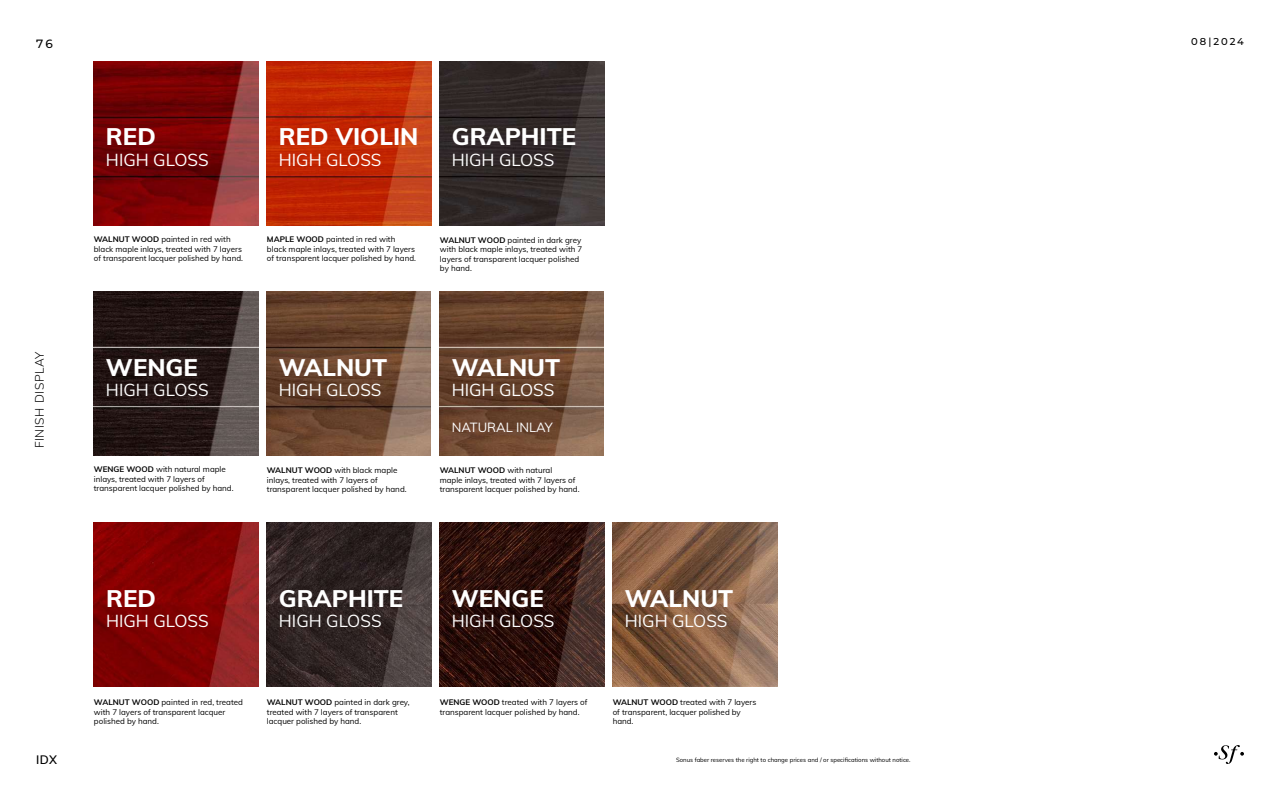
<style>
.page{position:relative;width:1280px;height:800px;background:#fff}
.page>*{position:absolute;margin:0;border:0;box-sizing:border-box;transform-origin:0 0}
.t1{font:800 24px "Muli";color:#fff}
.t2{font:17px "Muli";color:#fff}
.t3{font:13px "Muli";color:#fff}
.t4{font:300 12px "Muli";letter-spacing:.05em;color:#000}
.t5{font:600 12px "Muli";color:#000}
.t6{font:500 12px "Montserrat";color:#000}
.t7{font:500 10px "Montserrat";letter-spacing:.195em;color:#000}
.t8{font:8px/9.6px "Muli";color:#000}
.t9{font:6px "Muli";color:#000}
.s1{font-weight:700}
</style>
<div class="page">
<svg style="left:1214px;top:745px;width:30px;height:19px"></svg>
<img style="left:94px;top:61px;width:164px;height:164px">
<img style="left:267px;top:61px;width:164px;height:164px">
<img style="left:440px;top:61px;width:164px;height:164px">
<img style="left:439px;top:291px;width:165px;height:165px">
<img style="left:94px;top:291px;width:164px;height:165px">
<img style="left:267px;top:291px;width:164px;height:165px">
<img style="left:94px;top:522px;width:164px;height:165px">
<img style="left:267px;top:522px;width:164px;height:165px">
<img style="left:440px;top:522px;width:164px;height:165px">
<img style="left:613px;top:522px;width:164px;height:165px">
<h3 class="t6" style="left:36px;top:35px;width:18px">76</h3>
<h3 class="t4" style="left:31px;top:448px;width:99px;rotate:-90deg">FINISH DISPLAY</h3>
<h1 class="t1" style="left:106px;top:119px;width:51px">RED</h1>
<h2 class="t2" style="left:106px;top:147px;width:104px">HIGH GLOSS</h2>
<h1 class="t1" style="left:279px;top:119px;width:141px">RED VIOLIN</h1>
<h2 class="t2" style="left:279px;top:147px;width:104px">HIGH GLOSS</h2>
<h1 class="t1" style="left:452px;top:119px;width:126px">GRAPHITE</h1>
<h2 class="t2" style="left:452px;top:147px;width:104px">HIGH GLOSS</h2>
<p class="t8" style="left:94px;top:234px;width:151px"><span class="s1">WALNUT WOOD</span> painted in red with black maple inlays, treated with 7 layers of transparent lacquer polished by hand.</p>
<p class="t8" style="left:267px;top:234px;width:151px"><span class="s1">MAPLE WOOD</span> painted in red with black maple inlays, treated with 7 layers of transparent lacquer polished by hand.</p>
<p class="t8" style="left:440px;top:235px;width:144px"><span class="s1">WALNUT WOOD</span> painted in dark grey with black maple inlays, treated with 7 layers of transparent lacquer polished by hand.</p>
<h1 class="t1" style="left:106px;top:350px;width:93px">WENGE</h1>
<h2 class="t2" style="left:106px;top:378px;width:104px">HIGH GLOSS</h2>
<h1 class="t1" style="left:279px;top:350px;width:110px">WALNUT</h1>
<h2 class="t2" style="left:279px;top:378px;width:104px">HIGH GLOSS</h2>
<p class="t8" style="left:94px;top:464px;width:141px"><span class="s1">WENGE WOOD</span> with natural maple inlays, treated with 7 layers of transparent lacquer polished by hand.</p>
<p class="t8" style="left:267px;top:465px;width:141px"><span class="s1">WALNUT WOOD</span> with black maple inlays, treated with 7 layers of transparent lacquer polished by hand.</p>
<h1 class="t1" style="left:452px;top:350px;width:110px">WALNUT</h1>
<h2 class="t2" style="left:452px;top:378px;width:104px">HIGH GLOSS</h2>
<h3 class="t3" style="left:452px;top:418px;width:102px">NATURAL INLAY</h3>
<p class="t8" style="left:440px;top:465px;width:141px"><span class="s1">WALNUT WOOD</span> with natural<br>maple inlays, treated with 7 layers of transparent lacquer polished by hand.</p>
<h3 class="t5" style="left:36px;top:751px;width:23px">IDX</h3>
<h1 class="t1" style="left:106px;top:580px;width:51px">RED</h1>
<h2 class="t2" style="left:106px;top:609px;width:104px">HIGH GLOSS</h2>
<h1 class="t1" style="left:279px;top:580px;width:126px">GRAPHITE</h1>
<h2 class="t2" style="left:279px;top:609px;width:104px">HIGH GLOSS</h2>
<h1 class="t1" style="left:452px;top:580px;width:93px">WENGE</h1>
<h2 class="t2" style="left:452px;top:609px;width:104px">HIGH GLOSS</h2>
<h1 class="t1" style="left:625px;top:580px;width:110px">WALNUT</h1>
<h2 class="t2" style="left:625px;top:609px;width:104px">HIGH GLOSS</h2>
<p class="t8" style="left:94px;top:697px;width:151px"><span class="s1">WALNUT WOOD</span> painted in red, treated with 7 layers of transparent lacquer polished by hand.</p>
<p class="t8" style="left:267px;top:697px;width:144px"><span class="s1">WALNUT WOOD</span> painted in dark grey, treated with 7 layers of transparent lacquer polished by hand.</p>
<p class="t8" style="left:440px;top:697px;width:149px"><span class="s1">WENGE WOOD</span> treated with 7 layers of transparent lacquer polished by hand.</p>
<p class="t8" style="left:613px;top:697px;width:145px"><span class="s1">WALNUT WOOD</span> treated with 7 layers of transparent, lacquer polished by hand.</p>
<p class="t9" style="left:676px;top:756px;width:236px">Sonus faber reserves the right to change prices and / or specifications without notice.</p>
<p class="t7" style="left:1191px;top:35px;width:54px">08|2024</p>
</div>
